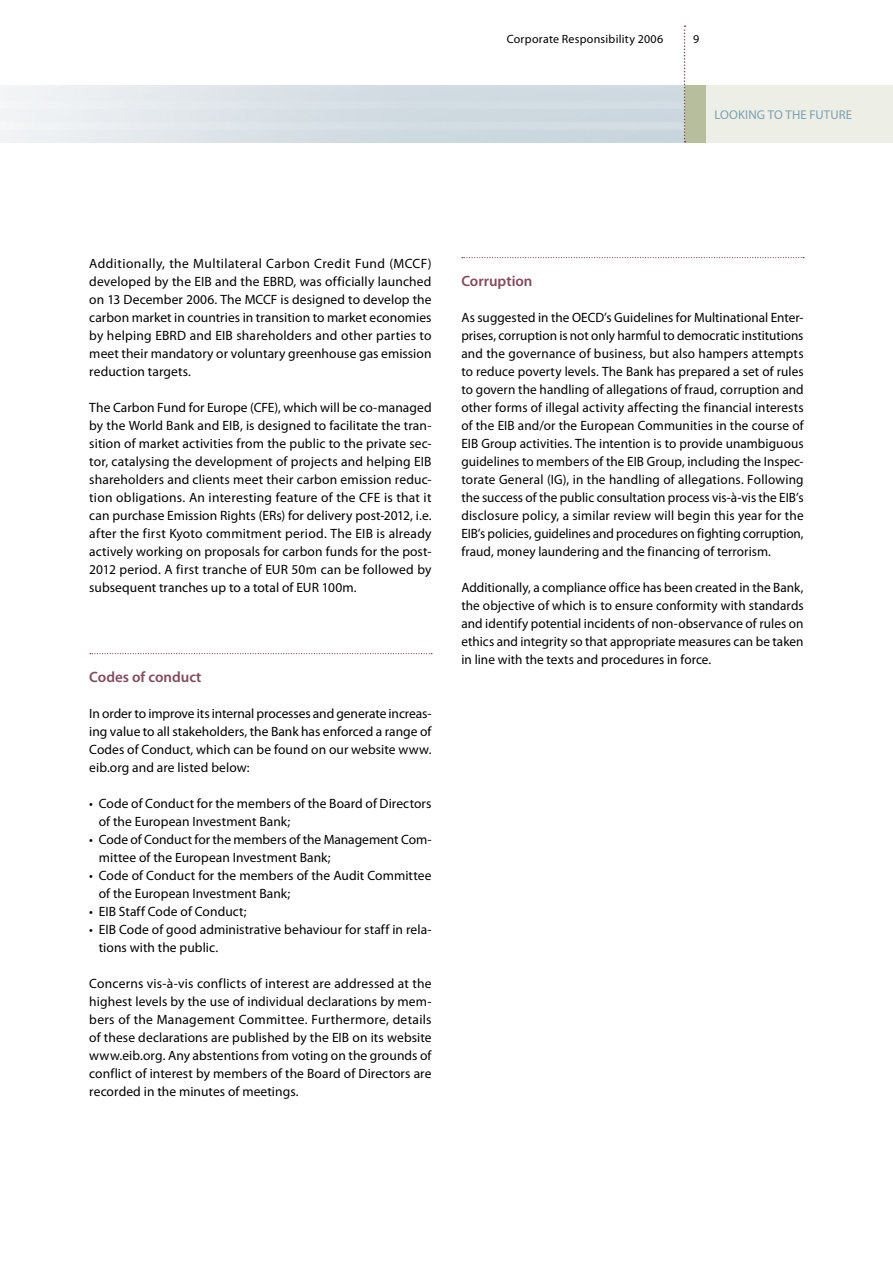
<style>
.page{position:relative;width:893px;height:1263px;background:#fff}
.page>*{position:absolute;margin:0;border:0;box-sizing:border-box;transform-origin:0 0}
.t1{font:600 15px "Myriad Pro";color:#824b5b}
.t2{font:13.5px/18px "Myriad Pro";letter-spacing:.005em;color:#000;text-align:justify}
.t3{font:12.75px "Myriad Pro";letter-spacing:.01em;color:#7ba1b2}
.t4{font:12px "Myriad Pro";letter-spacing:.02em;color:#000}
</style>
<div class="page">
<div style="left:685px;top:85px;width:21px;height:57px;background:#b6be9e"></div>
<div style="left:706px;top:85px;width:187px;height:57px;background:#edeee5"></div>
<svg style="left:684px;top:26px;width:1px;height:116px"></svg>
<svg style="left:90px;top:653px;width:342px;height:1px"></svg>
<svg style="left:462px;top:257px;width:342px;height:1px"></svg>
<p class="t4" style="left:507px;top:32px;width:158px">Corporate Responsibility 2006</p>
<p class="t3" style="left:714px;top:106px;width:139px">LOOKING TO THE FUTURE</p>
<p class="t2" style="left:89px;top:254px;width:344px">Additionally, the Multilateral Carbon Credit Fund (MCCF) developed by the EIB and the EBRD, was officially launched on 13 December 2006. The MCCF is designed to develop the carbon market in countries in transition to market economies by helping EBRD and EIB shareholders and other parties to meet their mandatory or voluntary greenhouse gas emission reduction targets.</p>
<p class="t2" style="left:89px;top:398px;width:344px">The Carbon Fund for Europe (CFE), which will be co-managed by the World Bank and EIB, is designed to facilitate the tran&shy;sition of market activities from the public to the private sec&shy;tor, catalysing the development of projects and helping EIB shareholders and clients meet their carbon emission reduc&shy;tion obligations. An interesting feature of the CFE is that it can purchase Emission Rights (ERs) for delivery post-2012, i.e. after the first Kyoto commitment period. The EIB is already actively working on proposals for carbon funds for the post-2012 period. A first tranche of EUR 50m can be followed by subsequent tranches up to a total of EUR 100m.</p>
<p class="t1" style="left:89px;top:667px;width:114px">Codes of conduct</p>
<p class="t2" style="left:89px;top:704px;width:344px">In order to improve its internal processes and generate increas&shy;ing value to all stakeholders, the Bank has enforced a range of Codes of Conduct, which can be found on our website www. eib.org and are listed below:</p>
<p class="t2" style="left:99px;top:794px;width:334px;text-indent:-10px">• Code of Conduct for the members of the Board of Directors of the European Investment Bank;</p>
<p class="t2" style="left:99px;top:830px;width:334px;text-indent:-10px">• Code of Conduct for the members of the Management Com&shy;mittee of the European Investment Bank;</p>
<p class="t2" style="left:99px;top:866px;width:334px;text-indent:-10px">• Code of Conduct for the members of the Audit Committee of the European Investment Bank;</p>
<p class="t2" style="left:89px;top:902px;width:159px">• EIB Staff Code of Conduct;</p>
<p class="t2" style="left:99px;top:920px;width:334px;text-indent:-10px">• EIB Code of good administrative behaviour for staff in rela&shy;tions with the public.</p>
<p class="t2" style="left:89px;top:974px;width:344px">Concerns vis-à-vis conflicts of interest are addressed at the highest levels by the use of individual declarations by mem&shy;bers of the Management Committee. Furthermore, details of these declarations are published by the EIB on its website www.eib.org. Any abstentions from voting on the grounds of conflict of interest by members of the Board of Directors are recorded in the minutes of meetings.</p>
<p class="t1" style="left:461px;top:271px;width:73px">Corruption</p>
<p class="t2" style="left:461px;top:308px;width:344px">As suggested in the OECD’s Guidelines for Multinational Enter&shy;prises, corruption is not only harmful to democratic institutions and the governance of business, but also hampers attempts to reduce poverty levels. The Bank has prepared a set of rules to govern the handling of allegations of fraud, corruption and other forms of illegal activity affecting the financial interests of the EIB and/or the European Communities in the course of EIB Group activities. The intention is to provide unambiguous guidelines to members of the EIB Group, including the Inspec&shy;torate General (IG), in the handling of allegations. Following the success of the public consultation process vis-à-vis the EIB’s disclosure policy, a similar review will begin this year for the EIB’s policies, guidelines and procedures on fighting corruption, fraud, money laundering and the financing of terrorism.</p>
<p class="t2" style="left:461px;top:578px;width:344px">Additionally, a compliance office has been created in the Bank, the objective of which is to ensure conformity with standards and identify potential incidents of non-observance of rules on ethics and integrity so that appropriate measures can be taken in line with the texts and procedures in force.</p>
</div>
